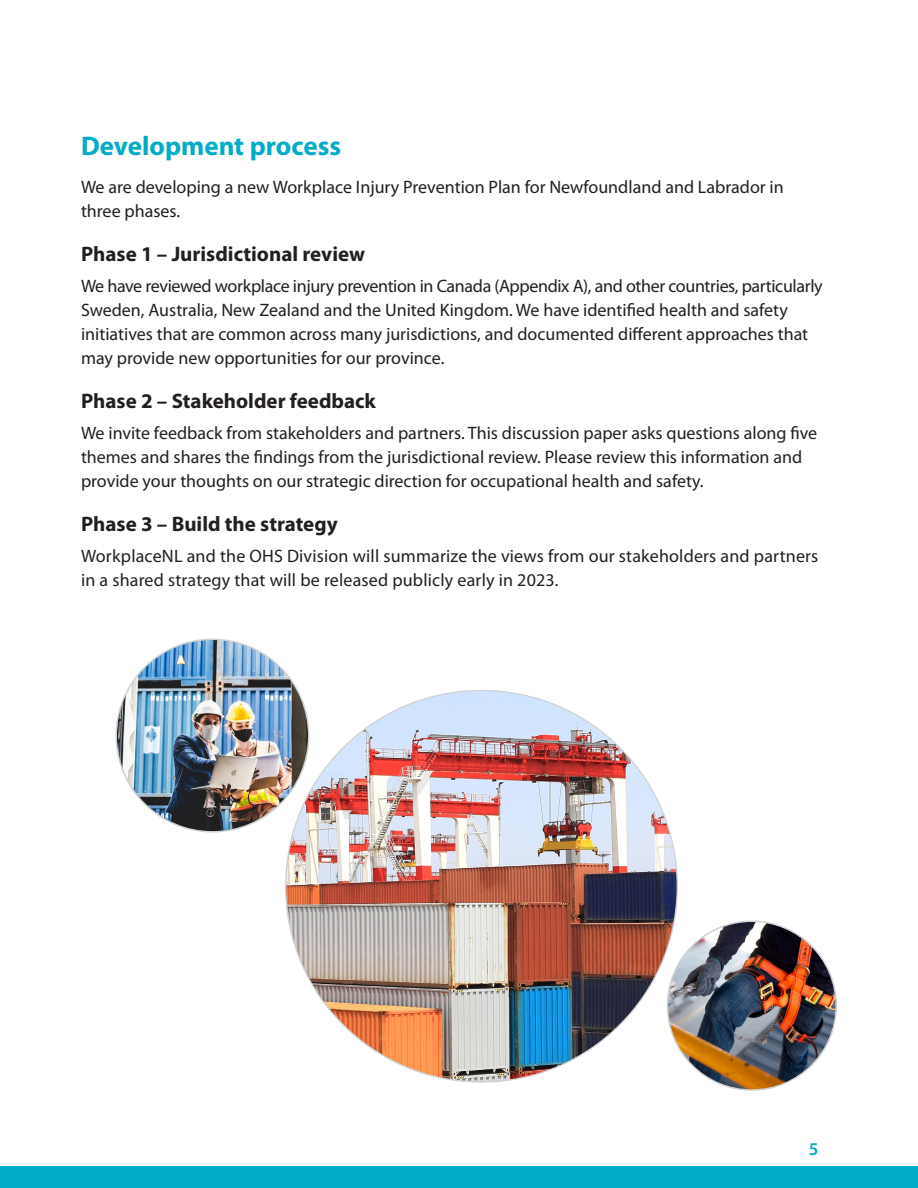
<style>
.page{position:relative;width:918px;height:1188px;background:#fff}
.page>*{position:absolute;margin:0;border:0;box-sizing:border-box;transform-origin:0 0}
.t1{font:700 27px "Myriad Pro";color:#00acc6}
.t2{font:700 21px "Myriad Pro";color:#231f20}
.t3{font:18px/24px "Myriad Pro";color:#231f20}
.t4{font:600 18px "Myriad Pro";color:#00acc6}
</style>
<div class="page">
<div style="left:0;top:1166px;width:918px;height:22px;background:#00acc6"></div>
<img style="left:286px;top:690px;width:391px;height:392px;border-radius:196px">
<img style="left:116px;top:639px;width:193px;height:193px;border-radius:96px">
<img style="left:667px;top:921px;width:169px;height:169px;border-radius:84px">
<p class="t1" style="left:81px;top:129px;width:262px">Development process</p>
<p class="t3" style="left:81px;top:174px;width:704px">We are developing a new Workplace Injury Prevention Plan for Newfoundland and Labrador in three phases.</p>
<p class="t2" style="left:81px;top:240px;width:286px">Phase 1 – Jurisdictional review</p>
<p class="t3" style="left:81px;top:273px;width:743px">We have reviewed workplace injury prevention in Canada (Appendix A), and other countries, particularly Sweden, Australia, New Zealand and the United Kingdom. We have identified health and safety initiatives that are common across many jurisdictions, and documented different approaches that may provide new opportunities for our province.</p>
<p class="t2" style="left:81px;top:387px;width:297px">Phase 2 – Stakeholder feedback</p>
<p class="t3" style="left:81px;top:420px;width:738px">We invite feedback from stakeholders and partners. This discussion paper asks questions along five themes and shares the findings from the jurisdictional review. Please review this information and provide your thoughts on our strategic direction for occupational health and safety.</p>
<p class="t2" style="left:81px;top:510px;width:258px">Phase 3 – Build the strategy</p>
<p class="t3" style="left:81px;top:543px;width:739px">WorkplaceNL and the OHS Division will summarize the views from our stakeholders and partners in a shared strategy that will be released publicly early in 2023.</p>
<p class="t4" style="left:809px;top:1137px;width:11px">5</p>
</div>
